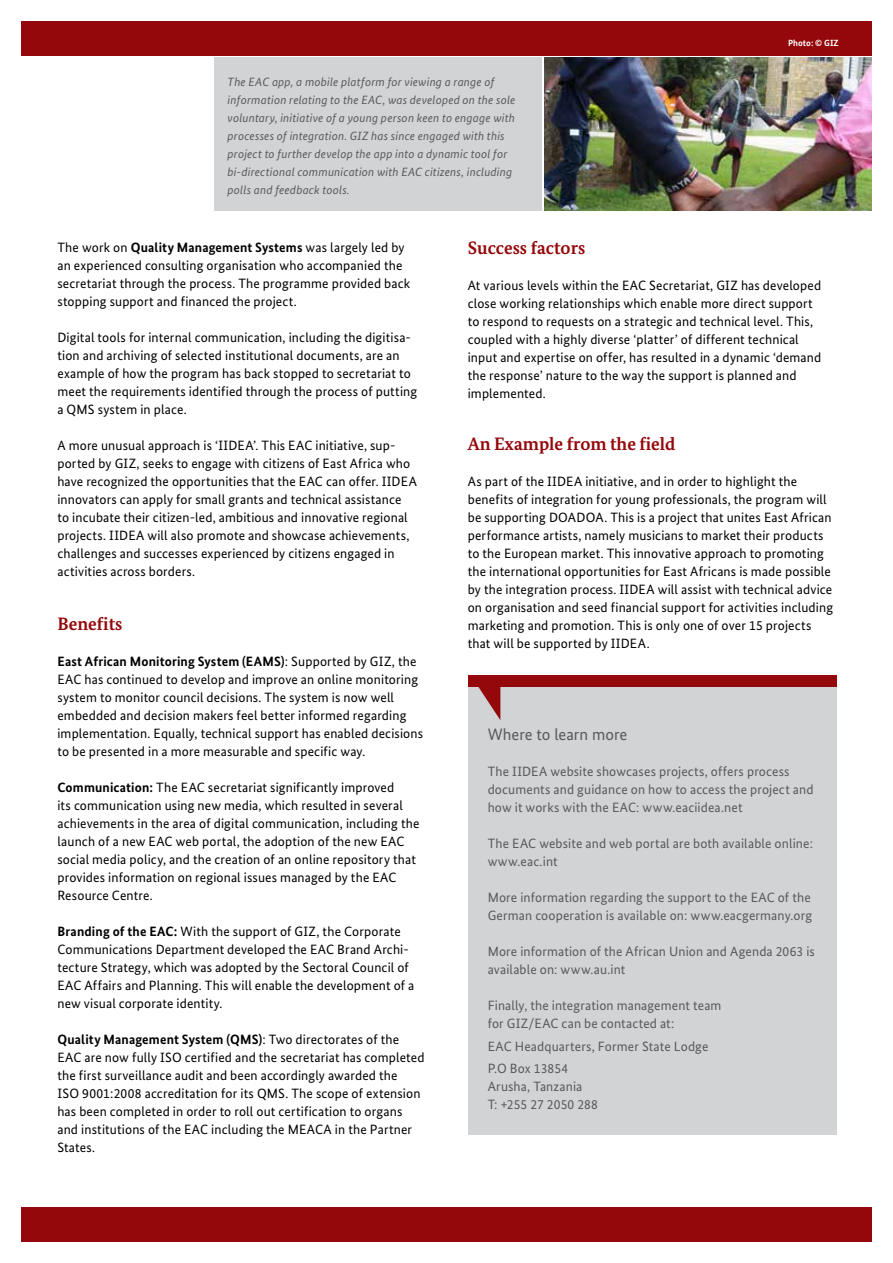
<style>
.page{position:relative;width:893px;height:1263px;background:#fff}
.page>*{position:absolute;margin:0;border:0;box-sizing:border-box;transform-origin:0 0}
.t1{font:700 18px "Bundes Serif";color:#94070a}
.t2{font:16.5px "Bundes Sans";color:#58595b}
.t3{font:13.5px/18px "Bundes Sans";letter-spacing:.01em;color:#000}
.t4{font:13.5px/18px "Bundes Sans";letter-spacing:.01em;color:#58595b}
.t5{font:italic 12px/18px "Bundes Sans";letter-spacing:.015em;color:#58595b}
.t6{font:700 9px "Bundes Sans";color:#fff}
.s1{font-weight:700}
</style>
<div class="page">
<div style="left:21px;top:21px;width:851px;height:34px;background:#94070a"></div>
<img style="left:544px;top:58px;width:328px;height:153px">
<div style="left:21px;top:1208px;width:851px;height:34px;background:#94070a"></div>
<div style="left:215px;top:58px;width:327px;height:153px;background:#d1d3d4"></div>
<div style="left:468px;top:686px;width:369px;height:449px;background:#d1d3d4"></div>
<svg style="left:477px;top:686px;width:23px;height:34px"></svg>
<div style="left:468px;top:675px;width:369px;height:11px;background:#94070a"></div>
<p class="t5" style="left:228px;top:72px;width:289px">The EAC app, a mobile platform for viewing a range of information relating to the EAC, was developed on the sole voluntary, initiative of a young person keen to engage with processes of integration. GIZ has since engaged with this project to further develop the app into a dynamic tool for bi-directional communication with EAC citizens, including polls and feedback tools.</p>
<p class="t6" style="left:788px;top:37px;width:52px">Photo: © GIZ</p>
<p class="t3" style="left:57px;top:238px;width:354px">The work on <span class="s1">Quality Management Systems</span> was largely led by an experienced consulting organisation who accompanied the secretariat through the process. The programme provided back stopping support and financed the project.</p>
<p class="t3" style="left:57px;top:328px;width:361px">Digital tools for internal communication, including the digitisa&shy;tion and archiving of selected institutional documents, are an example of how the program has back stopped to secretariat to meet the requirements identified through the process of putting a QMS system in place.</p>
<p class="t3" style="left:57px;top:436px;width:361px">A more unusual approach is ‘IIDEA’. This EAC initiative, sup&shy;ported by GIZ, seeks to engage with citizens of East Africa who have recognized the opportunities that the EAC can offer. IIDEA innovators can apply for small grants and technical assistance<br>to incubate their citizen-led, ambitious and innovative regional projects. IIDEA will also promote and showcase achievements, challenges and successes experienced by citizens engaged in activities across borders.</p>
<h1 class="t1" style="left:57px;top:613px;width:67px">Benefits</h1>
<p class="t3" style="left:57px;top:652px;width:367px"><span class="s1">East African Monitoring System (EAMS)</span>: Supported by GIZ, the EAC has continued to develop and improve an online monitoring system to monitor council decisions. The system is now well embedded and decision makers feel better informed regarding implementation. Equally, technical support has enabled decisions to be presented in a more measurable and specific way.</p>
<p class="t3" style="left:57px;top:778px;width:363px"><span class="s1">Communication:</span> The EAC secretariat significantly improved<br>its communication using new media, which resulted in several achievements in the area of digital communication, including the launch of a new EAC web portal, the adoption of the new EAC social media policy, and the creation of an online repository that provides information on regional issues managed by the EAC Resource Centre.</p>
<p class="t3" style="left:57px;top:922px;width:359px"><span class="s1">Branding of the EAC:</span> With the support of GIZ, the Corporate Communications Department developed the EAC Brand Archi&shy;tecture Strategy, which was adopted by the Sectoral Council of EAC Affairs and Planning. This will enable the development of a new visual corporate identity.</p>
<p class="t3" style="left:57px;top:1030px;width:369px"><span class="s1">Quality Management System (QMS)</span>: Two directorates of the EAC are now fully ISO certified and the secretariat has completed the first surveillance audit and been accordingly awarded the<br>ISO 9001:2008 accreditation for its QMS. The scope of extension has been completed in order to roll out certification to organs and institutions of the EAC including the MEACA in the Partner States.</p>
<h1 class="t1" style="left:468px;top:237px;width:119px">Success factors</h1>
<p class="t3" style="left:468px;top:277px;width:355px">At various levels within the EAC Secretariat, GIZ has developed close working relationships which enable more direct support to respond to requests on a strategic and technical level. This, coupled with a highly diverse ‘platter’ of different technical input and expertise on offer, has resulted in a dynamic ‘demand the response’ nature to the way the support is planned and implemented.</p>
<h1 class="t1" style="left:468px;top:433px;width:209px">An Example from the field</h1>
<p class="t3" style="left:468px;top:472px;width:367px">As part of the IIDEA initiative, and in order to highlight the benefits of integration for young professionals, the program will be supporting DOADOA. This is a project that unites East African performance artists, namely musicians to market their products to the European market. This innovative approach to promoting the international opportunities for East Africans is made possible by the integration process. IIDEA will assist with technical advice on organisation and seed financial support for activities including marketing and promotion. This is only one of over 15 projects that will be supported by IIDEA.</p>
<p class="t2" style="left:488px;top:725px;width:141px">Where to learn more</p>
<p class="t4" style="left:488px;top:763px;width:327px">The IIDEA website showcases projects, offers process documents and guidance on how to access the project and how it works with the EAC: www.eaciidea.net</p>
<p class="t4" style="left:488px;top:835px;width:327px">The EAC website and web portal are both available online: www.eac.int</p>
<p class="t4" style="left:488px;top:889px;width:326px">More information regarding the support to the EAC of the<br>German cooperation is available on: www.eacgermany.org</p>
<p class="t4" style="left:488px;top:943px;width:329px">More information of the African Union and Agenda 2063 is available on: www.au.int</p>
<p class="t4" style="left:488px;top:997px;width:235px">Finally, the integration management team for GIZ/EAC can be contacted at:</p>
<p class="t4" style="left:488px;top:1035px;width:222px;line-height:22.5px">EAC Headquarters, Former State Lodge<br>P.O Box 13854</p>
<p class="t4" style="left:488px;top:1078px;width:112px">Arusha, Tanzania<br>T: +255 27 2050 288</p>
</div>
